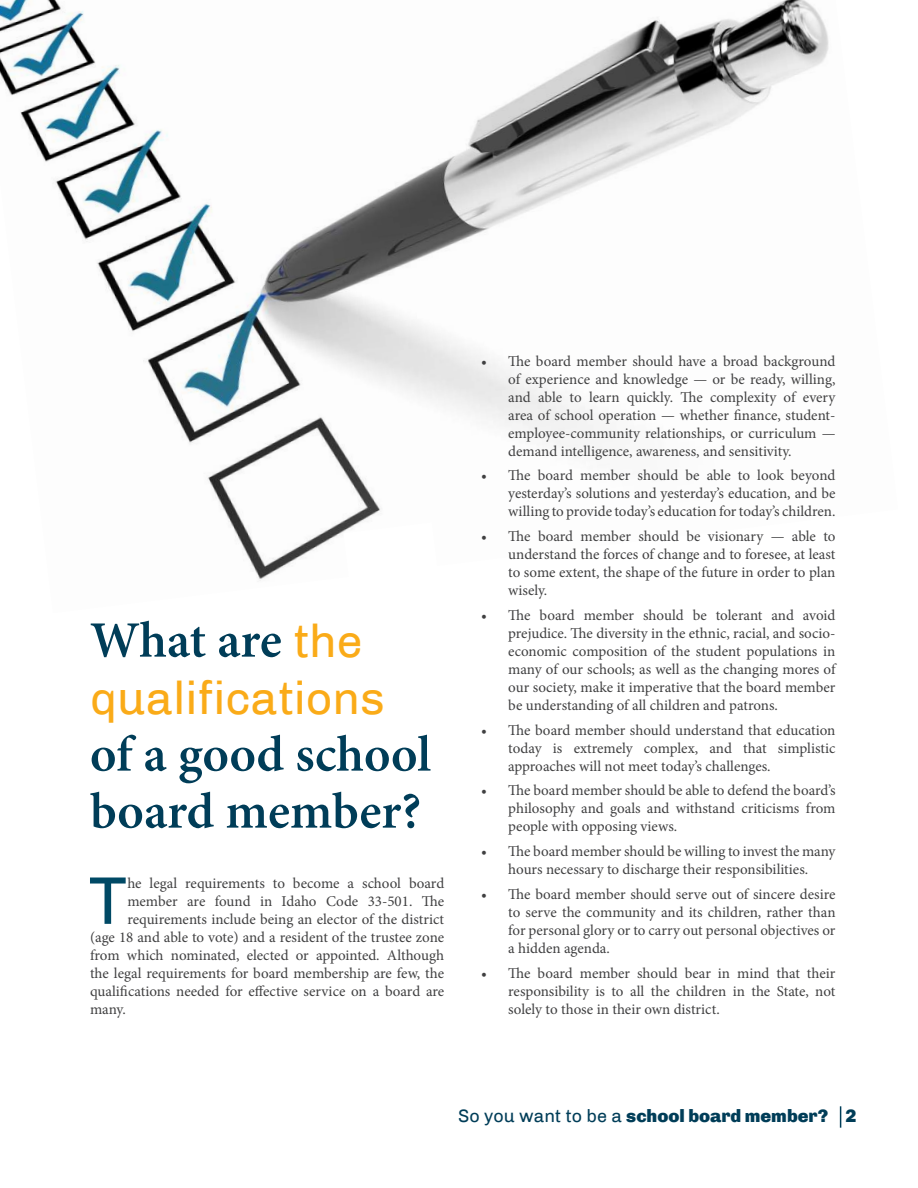
<style>
.page{position:relative;width:918px;height:1188px;background:#fff}
.page>*{position:absolute;margin:0;border:0;box-sizing:border-box;transform-origin:0 0}
.t1{font:67.5px "Chivo";color:#004965}
.t2{font:600 51px/57px "Minion Pro";letter-spacing:-.005em;color:#003d58}
.t3{font:46.5px "Chivo";color:#faab18}
.t4{font:900 18px "Chivo";color:#003d58}
.t5{font:15px/18px "Minion Pro";color:#404041;text-align:justify}
.s1{font-family:"Chivo";font-weight:400;font-size:46.5px;color:#faab18}
.s2{font-weight:400}
</style>
<div class="page">
<svg style="left:840px;top:1106px;width:1px;height:22px"></svg>
<img style="left:0;top:0;width:829px;height:581px">
<svg style="left:343px;top:522px;width:97px;height:59px"></svg>
<h2 class="t2" style="left:90px;top:616px;width:274px">What are <span class="s1">the</span></h2>
<h3 class="t3" style="left:90px;top:671px;width:296px">qualifications</h3>
<h2 class="t2" style="left:90px;top:730px;width:343px">of a good school board member?</h2>
<h1 class="t1" style="left:88px;top:875px;width:41px">T</h1>
<p class="t5" style="left:127px;top:875px;width:318px">he legal requirements to become a school board</p>
<p class="t5" style="left:127px;top:893px;width:318px">member are found in Idaho Code 33-501. The</p>
<p class="t5" style="left:127px;top:911px;width:318px">requirements include being an elector of the district</p>
<p class="t5" style="left:90px;top:929px;width:356px">(age 18 and able to vote) and a resident of the trustee zone</p>
<p class="t5" style="left:90px;top:947px;width:356px">from which nominated, elected or appointed. Although</p>
<p class="t5" style="left:90px;top:965px;width:356px">the legal requirements for board membership are few, the</p>
<p class="t5" style="left:90px;top:983px;width:356px">qualifications needed for effective service on a board are</p>
<p class="t5" style="left:90px;top:1001px;width:37px">many.</p>
<p class="t5" style="left:508px;top:353px;width:329px;text-indent:-27px">• The board member should have a broad background of experience and knowledge — or be ready, willing, and able to learn quickly. The complexity of every area of school operation — whether finance, student&shy;employee-community relationships, or curriculum — demand intelligence, awareness, and sensitivity.</p>
<p class="t5" style="left:508px;top:468px;width:329px;text-indent:-27px">• The board member should be able to look beyond yesterday’s solutions and yesterday’s education, and be willing to provide today’s education for today’s children.</p>
<p class="t5" style="left:508px;top:529px;width:329px;text-indent:-27px">• The board member should be visionary — able to understand the forces of change and to foresee, at least to some extent, the shape of the future in order to plan wisely.</p>
<p class="t5" style="left:508px;top:607px;width:329px;text-indent:-27px">• The board member should be tolerant and avoid prejudice. The diversity in the ethnic, racial, and socio&shy;economic composition of the student populations in many of our schools; as well as the changing mores of our society, make it imperative that the board member be understanding of all children and patrons.</p>
<p class="t5" style="left:508px;top:722px;width:329px;text-indent:-27px">• The board member should understand that education today is extremely complex, and that simplistic approaches will not meet today’s challenges.</p>
<p class="t5" style="left:508px;top:783px;width:329px;text-indent:-27px">• The board member should be able to defend the board’s philosophy and goals and withstand criticisms from people with opposing views.</p>
<p class="t5" style="left:481px;top:844px;width:356px;text-align:center">• The board member should be willing to invest the many hours necessary to discharge their responsibilities.</p>
<p class="t5" style="left:508px;top:886px;width:329px;text-indent:-27px">• The board member should serve out of sincere desire to serve the community and its children, rather than for personal glory or to carry out personal objectives or a hidden agenda.</p>
<p class="t5" style="left:508px;top:965px;width:329px;text-indent:-27px">• The board member should bear in mind that their responsibility is to all the children in the State, not solely to those in their own district.</p>
<p class="t4" style="left:458px;top:1106px;width:400px"><span class="s2">So you want to be a</span> school board member? 2</p>
</div>
